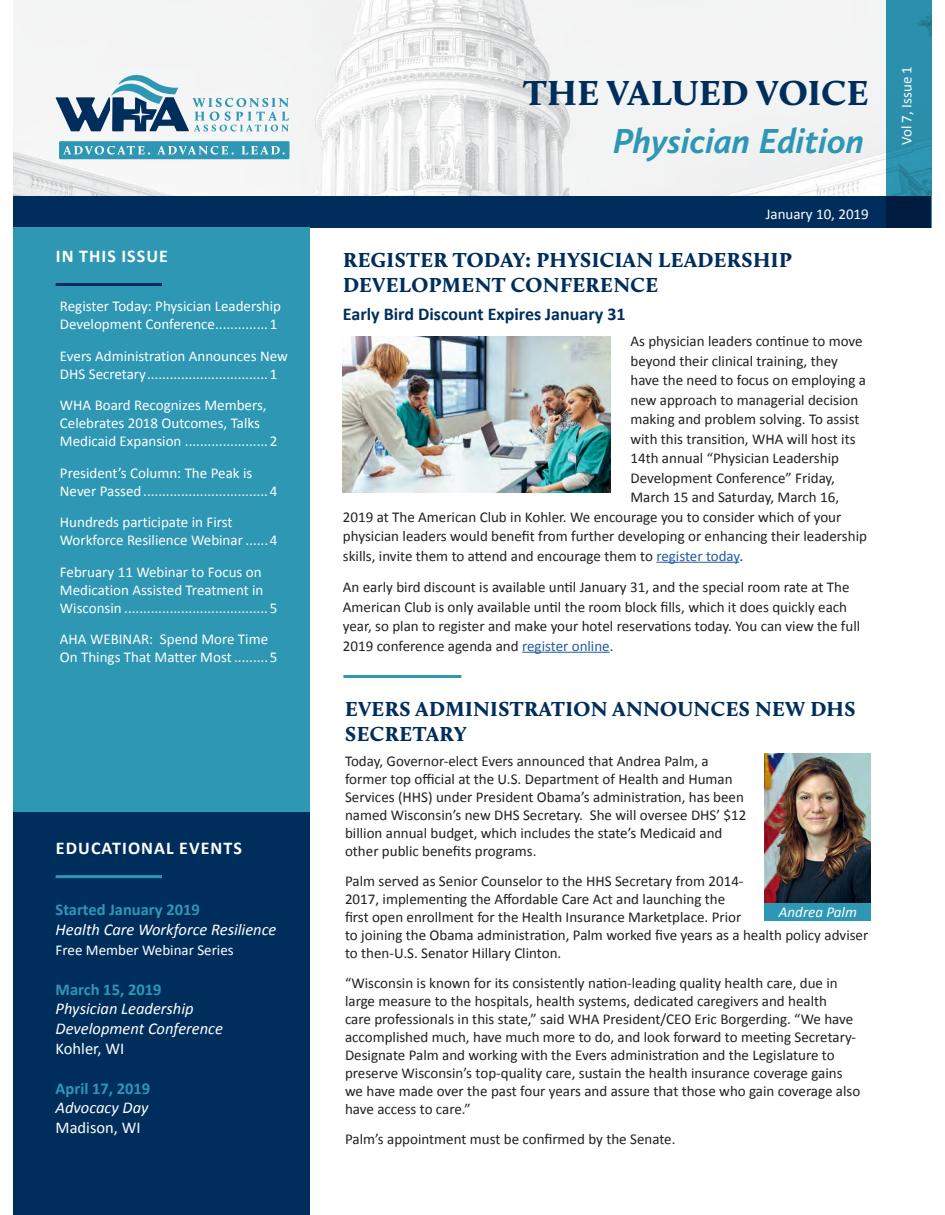
<style>
.page{position:relative;width:945px;height:1215px;background:#fff}
.page>*{position:absolute;margin:0;border:0;box-sizing:border-box;transform-origin:0 0}
.Body_Copy{font:italic 700 36px "Calluna Sans";color:#2e97b4}
.t1{font:900 36px "Calluna";letter-spacing:.015em;color:#002e5c}
.Headline{font:900 21px/25.2px "Calluna";letter-spacing:.025em;color:#002e5c}
.Subhead{font:700 18px "Calibri";color:#002e5c}
.t2{font:700 18px "Calibri";letter-spacing:.06em;color:#fff}
.t3{font:italic 16.5px/19.8px "Calibri";color:#fff}
.t4{font:700 16.5px "Calibri";color:#2e97b4}
.t5{font:16.5px "Calibri";color:#fff}
.Body_Copy-2{font:15px/18px "Calibri";color:#231f20}
.t6{font:15px/18px "Calibri";color:#fff}
.Photo_Caption{font:italic 15px "Calibri";color:#fff}
.s1{color:#215e9f}
</style>
<div class="page">
<img style="left:14px;top:0;width:872px;height:196px">
<svg style="left:59px;top:141px;width:231px;height:18px;background:#4aa4bd"></svg>
<svg style="left:56px;top:70px;width:233px;height:62px"></svg>
<div style="left:14px;top:196px;width:918px;height:32px;background:#002e5c"></div>
<svg style="left:886px;top:0;width:46px;height:228px;background:#257e9c"></svg>
<div style="left:14px;top:228px;width:296px;height:590px;background:#2e97b4"></div>
<div style="left:14px;top:813px;width:296px;height:402px;background:#002e5c"></div>
<hr style="left:56px;top:283px;width:106px;height:3px;background:#002e5c">
<hr style="left:56px;top:875px;width:106px;height:3px;background:#2e97b4">
<hr style="left:656px;top:562px;width:83px;height:1px;background:#215e9f">
<hr style="left:522px;top:652px;width:88px;height:1px;background:#215e9f">
<hr style="left:343px;top:675px;width:118px;height:3px;background:#2e97b4">
<img style="left:342px;top:337px;width:268px;height:155px">
<img style="left:764px;top:754px;width:106px;height:149px">
<div style="left:764px;top:903px;width:106px;height:18px;background:#2e97b4"></div>
<p class="t2" style="left:56px;top:245px;width:114px">IN THIS ISSUE</p>
<p class="t6" style="left:60px;top:296px;width:223px">Register Today: Physician Leadership<br>Development Conference..............1</p>
<p class="t6" style="left:60px;top:346px;width:229px">Evers Administration Announces New<br>DHS Secretary................................1</p>
<p class="t6" style="left:60px;top:395px;width:219px">WHA Board Recognizes Members,<br>Celebrates 2018 Outcomes, Talks<br>Medicaid Expansion ......................2</p>
<p class="t6" style="left:60px;top:463px;width:219px">President’s Column: The Peak is<br>Never Passed.................................4</p>
<p class="t6" style="left:60px;top:512px;width:219px">Hundreds participate in First<br>Workforce Resilience Webinar ......4</p>
<p class="t6" style="left:60px;top:562px;width:219px">February 11 Webinar to Focus on<br>Medication Assisted Treatment in<br>Wisconsin ......................................5</p>
<p class="t6" style="left:60px;top:629px;width:219px">AHA WEBINAR: Spend More Time<br>On Things That Matter Most .........5</p>
<p class="t2" style="left:56px;top:837px;width:188px">EDUCATIONAL EVENTS</p>
<p class="t4" style="left:56px;top:900px;width:146px">Started January 2019</p>
<p class="t3" style="left:56px;top:919px;width:222px">Health Care Workforce Resilience</p>
<p class="t6" style="left:56px;top:940px;width:180px">Free Member Webinar Series</p>
<p class="t4" style="left:56px;top:979px;width:107px">March 15, 2019</p>
<p class="t3" style="left:56px;top:998px;width:169px">Physician Leadership<br>Development Conference</p>
<p class="t5" style="left:56px;top:1038px;width:70px">Kohler, WI</p>
<p class="t4" style="left:56px;top:1078px;width:96px">April 17, 2019</p>
<p class="t3" style="left:56px;top:1097px;width:94px">Advocacy Day</p>
<p class="t5" style="left:56px;top:1117px;width:86px">Madison, WI</p>
<p class="t1" style="left:523px;top:71px;width:347px">THE VALUED VOICE</p>
<p class="Body_Copy" style="left:613px;top:118px;width:253px">Physician Edition</p>
<p class="t6" style="left:766px;top:204px;width:105px">January 10, 2019</p>
<p class="Headline" style="left:343px;top:247px;width:450px">REGISTER TODAY: PHYSICIAN LEADERSHIP<br>DEVELOPMENT CONFERENCE</p>
<p class="Subhead" style="left:343px;top:303px;width:284px">Early Bird Discount Expires January 31</p>
<p class="Body_Copy-2" style="left:630px;top:331px;width:234px">As physician leaders continue to move</p>
<p class="Body_Copy-2" style="left:630px;top:351px;width:209px">beyond their clinical training, they</p>
<p class="Body_Copy-2" style="left:630px;top:370px;width:237px">have the need to focus on employing a</p>
<p class="Body_Copy-2" style="left:630px;top:390px;width:229px">new approach to managerial decision</p>
<p class="Body_Copy-2" style="left:630px;top:409px;width:230px">making and problem solving. To assist</p>
<p class="Body_Copy-2" style="left:630px;top:429px;width:227px">with this transition, WHA will host its</p>
<p class="Body_Copy-2" style="left:630px;top:448px;width:210px">14th annual “Physician Leadership</p>
<p class="Body_Copy-2" style="left:630px;top:468px;width:206px">Development Conference” Friday,</p>
<p class="Body_Copy-2" style="left:630px;top:487px;width:210px">March 15 and Saturday, March 16,</p>
<p class="Body_Copy-2" style="left:343px;top:507px;width:500px">2019 at The American Club in Kohler. We encourage you to consider which of your</p>
<p class="Body_Copy-2" style="left:343px;top:526px;width:526px">physician leaders would benefit from further developing or enhancing their leadership</p>
<p class="Body_Copy-2" style="left:343px;top:546px;width:402px">skills, invite them to attend and encourage them to <span class="s1">register today</span>.</p>
<p class="Body_Copy-2" style="left:343px;top:577px;width:519px;line-height:19.5px">An early bird discount is available until January 31, and the special room rate at The American Club is only available until the room block fills, which it does quickly each year, so plan to register and make your hotel reservations today. You can view the full 2019 conference agenda and <span class="s1">register online</span>.</p>
<p class="Headline" style="left:345px;top:696px;width:512px">EVERS ADMINISTRATION ANNOUNCES NEW DHS<br>SECRETARY</p>
<p class="Body_Copy-2" style="left:345px;top:751px;width:403px">Today, Governor-elect Evers announced that Andrea Palm, a former top official at the U.S. Department of Health and Human Services (HHS) under President Obama’s administration, has been named Wisconsin’s new DHS Secretary. She will oversee DHS’ $12 billion annual budget, which includes the state’s Medicaid and other public benefits programs.</p>
<p class="Body_Copy-2" style="left:345px;top:871px;width:525px">Palm served as Senior Counselor to the HHS Secretary from 2014-<br>2017, implementing the Affordable Care Act and launching the<br>first open enrollment for the Health Insurance Marketplace. Prior<br>to joining the Obama administration, Palm worked five years as a health policy adviser to then-U.S. Senator Hillary Clinton.</p>
<p class="Body_Copy-2" style="left:345px;top:973px;width:517px">“Wisconsin is known for its consistently nation-leading quality health care, due in large measure to the hospitals, health systems, dedicated caregivers and health<br>care professionals in this state,” said WHA President/CEO Eric Borgerding. “We have accomplished much, have much more to do, and look forward to meeting Secretary-Designate Palm and working with the Evers administration and the Legislature to preserve Wisconsin’s top-quality care, sustain the health insurance coverage gains we have made over the past four years and assure that those who gain coverage also have access to care.”</p>
<p class="Body_Copy-2" style="left:345px;top:1129px;width:332px">Palm’s appointment must be confirmed by the Senate.</p>
<p class="Photo_Caption" style="left:779px;top:902px;width:80px">Andrea Palm</p>
<p class="t6" style="left:897px;top:145px;width:81px;rotate:-90deg">Vol 7, Issue 1</p>
</div>
